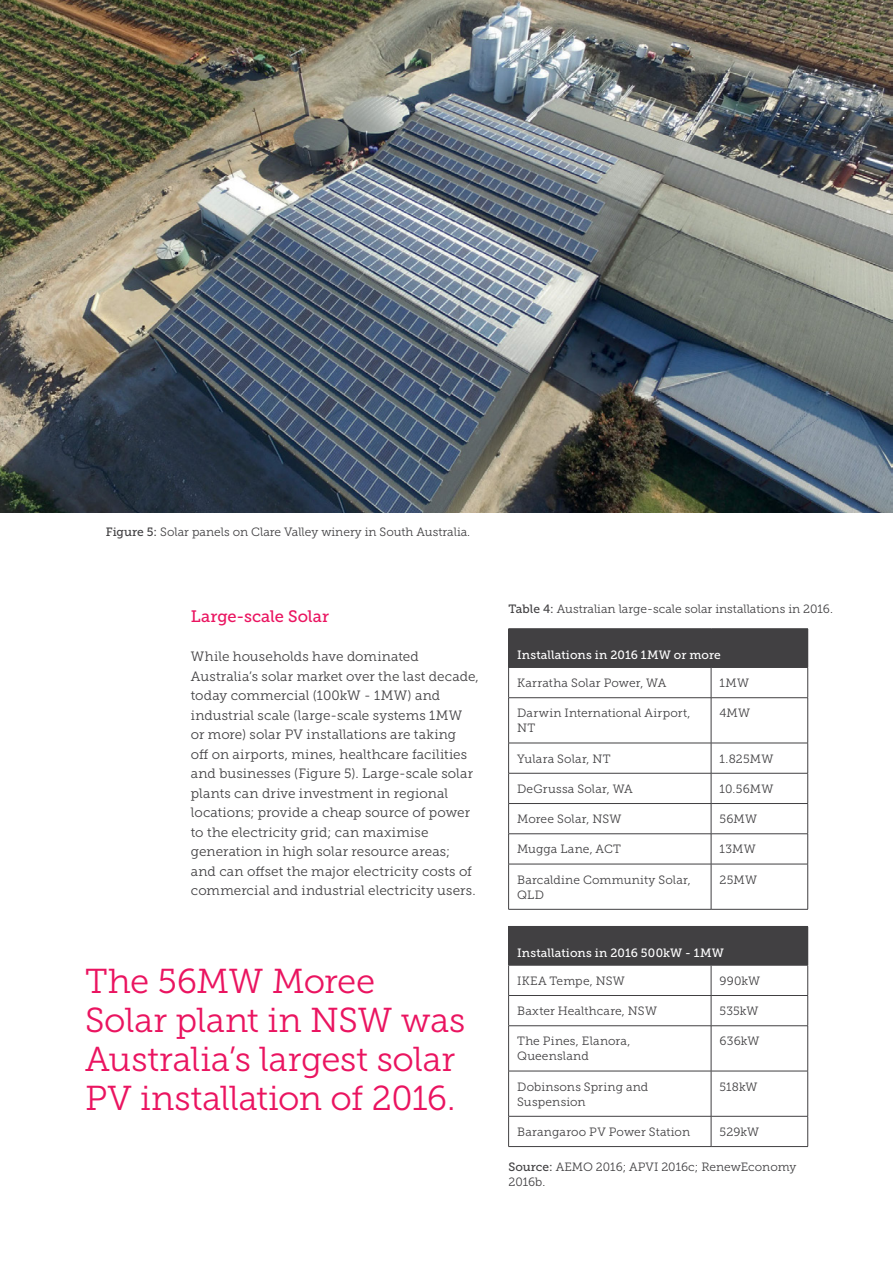
<style>
.page{position:relative;width:893px;height:1263px;background:#fff}
.page>*{position:absolute;margin:0;border:0;box-sizing:border-box;transform-origin:0 0}
.t1{font:34.5px/39px "Museo Slab 300";letter-spacing:-.005em;color:#ea1460}
.t2{font:16.5px "Museo Slab 500";letter-spacing:.005em;color:#ea1460}
.t3{font:13.5px/19.5px "Museo Slab 300";letter-spacing:.01em;color:#414042}
.t4{font:12px/15px "Museo Slab 300";letter-spacing:.005em;color:#414042}
.t5{font:12px "Museo Slab 500";letter-spacing:.01em;color:#fff}
.s1{font-family:"Museo Slab 500"}
</style>
<div class="page">
<img style="left:0;top:0;width:893px;height:512px">
<div style="left:509px;top:629px;width:299px;height:38px;background:#414042"></div>
<svg style="left:509px;top:668px;width:298px;height:241px"></svg>
<svg style="left:711px;top:668px;width:1px;height:29px"></svg>
<hr style="left:508px;top:697px;width:203px;height:1px;background:#414042">
<hr style="left:711px;top:697px;width:97px;height:1px;background:#414042">
<hr style="left:711px;top:698px;width:1px;height:45px;background:#414042">
<hr style="left:508px;top:743px;width:203px;height:1px;background:#414042">
<hr style="left:711px;top:743px;width:97px;height:1px;background:#414042">
<hr style="left:508px;top:773px;width:203px;height:1px;background:#414042">
<hr style="left:711px;top:773px;width:97px;height:1px;background:#414042">
<hr style="left:508px;top:803px;width:203px;height:1px;background:#414042">
<hr style="left:711px;top:803px;width:97px;height:1px;background:#414042">
<hr style="left:508px;top:833px;width:203px;height:1px;background:#414042">
<hr style="left:711px;top:833px;width:97px;height:1px;background:#414042">
<hr style="left:508px;top:864px;width:203px;height:1px;background:#414042">
<hr style="left:711px;top:864px;width:97px;height:1px;background:#414042">
<hr style="left:711px;top:864px;width:1px;height:45px;background:#414042">
<hr style="left:508px;top:909px;width:203px;height:1px;background:#414042">
<hr style="left:711px;top:909px;width:97px;height:1px;background:#414042">
<svg style="left:508px;top:668px;width:1px;height:29px"></svg>
<svg style="left:807px;top:668px;width:1px;height:29px"></svg>
<hr style="left:508px;top:698px;width:1px;height:45px;background:#414042">
<hr style="left:807px;top:698px;width:1px;height:45px;background:#414042">
<hr style="left:508px;top:743px;width:1px;height:30px;background:#414042">
<hr style="left:711px;top:743px;width:1px;height:30px;background:#414042">
<hr style="left:807px;top:743px;width:1px;height:30px;background:#414042">
<hr style="left:508px;top:773px;width:1px;height:30px;background:#414042">
<hr style="left:711px;top:773px;width:1px;height:30px;background:#414042">
<hr style="left:807px;top:773px;width:1px;height:30px;background:#414042">
<svg style="left:508px;top:804px;width:1px;height:29px"></svg>
<svg style="left:711px;top:804px;width:1px;height:29px"></svg>
<svg style="left:807px;top:804px;width:1px;height:29px"></svg>
<hr style="left:508px;top:834px;width:1px;height:30px;background:#414042">
<hr style="left:711px;top:834px;width:1px;height:30px;background:#414042">
<hr style="left:807px;top:834px;width:1px;height:30px;background:#414042">
<hr style="left:508px;top:864px;width:1px;height:45px;background:#414042">
<hr style="left:807px;top:864px;width:1px;height:45px;background:#414042">
<hr style="left:508px;top:628px;width:203px;height:1px;background:#414042">
<hr style="left:508px;top:629px;width:1px;height:38px;background:#414042">
<hr style="left:711px;top:628px;width:97px;height:1px;background:#414042">
<hr style="left:508px;top:667px;width:203px;height:1px;background:#414042">
<hr style="left:711px;top:667px;width:97px;height:1px;background:#414042">
<div style="left:509px;top:926px;width:299px;height:39px;background:#414042"></div>
<svg style="left:509px;top:966px;width:298px;height:180px"></svg>
<hr style="left:711px;top:965px;width:1px;height:30px;background:#414042">
<hr style="left:508px;top:995px;width:203px;height:1px;background:#414042">
<hr style="left:711px;top:995px;width:97px;height:1px;background:#414042">
<svg style="left:711px;top:996px;width:1px;height:29px"></svg>
<hr style="left:508px;top:1025px;width:203px;height:1px;background:#414042">
<hr style="left:711px;top:1025px;width:97px;height:1px;background:#414042">
<hr style="left:508px;top:1071px;width:203px;height:1px;background:#414042">
<hr style="left:711px;top:1071px;width:97px;height:1px;background:#414042">
<hr style="left:508px;top:1116px;width:203px;height:1px;background:#414042">
<hr style="left:711px;top:1116px;width:97px;height:1px;background:#414042">
<hr style="left:508px;top:1146px;width:203px;height:1px;background:#414042">
<hr style="left:711px;top:1146px;width:97px;height:1px;background:#414042">
<hr style="left:508px;top:965px;width:1px;height:30px;background:#414042">
<hr style="left:807px;top:965px;width:1px;height:30px;background:#414042">
<svg style="left:508px;top:996px;width:1px;height:29px"></svg>
<svg style="left:807px;top:996px;width:1px;height:29px"></svg>
<hr style="left:508px;top:1026px;width:1px;height:45px;background:#414042">
<hr style="left:711px;top:1026px;width:1px;height:45px;background:#414042">
<hr style="left:807px;top:1026px;width:1px;height:45px;background:#414042">
<hr style="left:508px;top:1071px;width:1px;height:45px;background:#414042">
<hr style="left:711px;top:1071px;width:1px;height:45px;background:#414042">
<hr style="left:807px;top:1071px;width:1px;height:45px;background:#414042">
<hr style="left:508px;top:1116px;width:1px;height:30px;background:#414042">
<hr style="left:711px;top:1116px;width:1px;height:30px;background:#414042">
<hr style="left:807px;top:1116px;width:1px;height:30px;background:#414042">
<hr style="left:508px;top:926px;width:203px;height:1px;background:#414042">
<hr style="left:508px;top:927px;width:1px;height:38px;background:#414042">
<hr style="left:508px;top:965px;width:203px;height:1px;background:#414042">
<hr style="left:711px;top:965px;width:97px;height:1px;background:#414042">
<p class="t4" style="left:106px;top:525px;width:366px"><span class="s1">Figure 5:</span> Solar panels on Clare Valley winery in South Australia.</p>
<p class="t4" style="left:508px;top:601px;width:326px"><span class="s1">Table 4:</span> Australian large-scale solar installations in 2016.</p>
<p class="t2" style="left:191px;top:607px;width:140px">Large-scale Solar</p>
<p class="t3" style="left:191px;top:647px;width:289px">While households have dominated Australia’s solar market over the last decade, today commercial (100kW - 1MW) and industrial scale (large-scale systems 1MW or more) solar PV installations are taking<br>off on airports, mines, healthcare facilities and businesses (Figure 5). Large-scale solar plants can drive investment in regional locations; provide a cheap source of power to the electricity grid; can maximise generation in high solar resource areas;<br>and can offset the major electricity costs of commercial and industrial electricity users.</p>
<p class="t5" style="left:517px;top:648px;width:205px">Installations in 2016 1MW or more</p>
<p class="t4" style="left:517px;top:675px;width:151px">Karratha Solar Power, WA</p>
<p class="t4" style="left:720px;top:675px;width:31px">1MW</p>
<p class="t4" style="left:517px;top:706px;width:175px">Darwin International Airport,<br>NT</p>
<p class="t4" style="left:720px;top:706px;width:32px">4MW</p>
<p class="t4" style="left:517px;top:751px;width:95px">Yulara Solar, NT</p>
<p class="t4" style="left:720px;top:751px;width:55px">1.825MW</p>
<p class="t4" style="left:517px;top:781px;width:117px">DeGrussa Solar, WA</p>
<p class="t4" style="left:720px;top:781px;width:55px">10.56MW</p>
<p class="t4" style="left:517px;top:812px;width:106px">Moree Solar, NSW</p>
<p class="t4" style="left:720px;top:812px;width:39px">56MW</p>
<p class="t4" style="left:517px;top:842px;width:105px">Mugga Lane, ACT</p>
<p class="t4" style="left:720px;top:842px;width:38px">13MW</p>
<p class="t4" style="left:517px;top:872px;width:175px">Barcaldine Community Solar,<br>QLD</p>
<p class="t4" style="left:720px;top:872px;width:39px">25MW</p>
<h1 class="t1" style="left:85px;top:961px;width:382px">The 56MW Moree<br>Solar plant in NSW was<br>Australia’s largest solar<br>PV installation of 2016.</h1>
<p class="t5" style="left:517px;top:946px;width:208px">Installations in 2016 500kW - 1MW</p>
<p class="t4" style="left:517px;top:973px;width:109px">IKEA Tempe, NSW</p>
<p class="t4" style="left:720px;top:973px;width:42px">990kW</p>
<p class="t4" style="left:517px;top:1003px;width:141px">Baxter Healthcare, NSW</p>
<p class="t4" style="left:720px;top:1003px;width:40px">535kW</p>
<p class="t4" style="left:517px;top:1034px;width:115px">The Pines, Elanora,<br>Queensland</p>
<p class="t4" style="left:720px;top:1034px;width:41px">636kW</p>
<p class="t4" style="left:517px;top:1079px;width:133px">Dobinsons Spring and<br>Suspension</p>
<p class="t4" style="left:720px;top:1079px;width:40px">518kW</p>
<p class="t4" style="left:517px;top:1124px;width:174px">Barangaroo PV Power Station</p>
<p class="t4" style="left:720px;top:1124px;width:41px">529kW</p>
<p class="t4" style="left:508px;top:1159px;width:289px"><span class="s1">Source:</span> AEMO 2016; APVI 2016c; RenewEconomy<br>2016b.</p>
</div>
